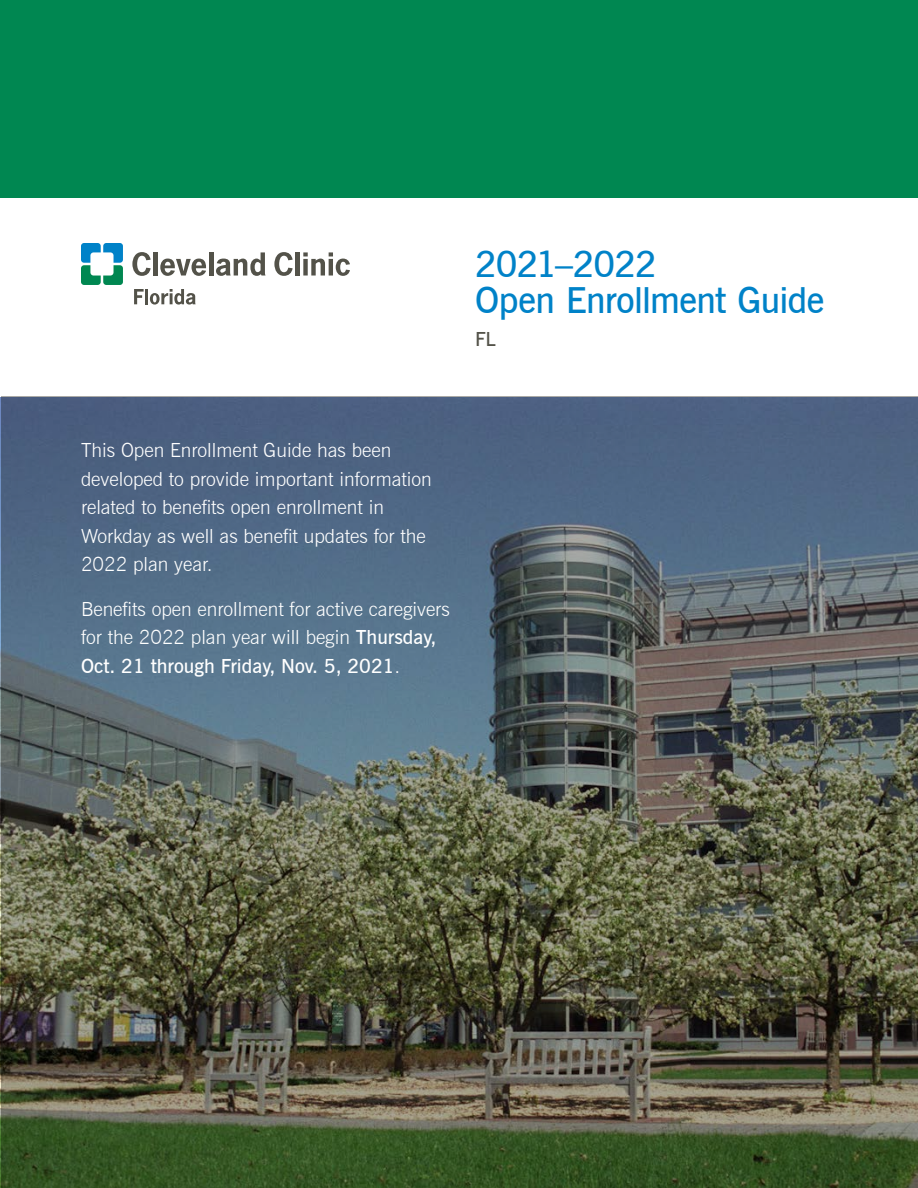
<style>
.page{position:relative;width:918px;height:1188px;background:#fff}
.page>*{position:absolute;margin:0;border:0;box-sizing:border-box;transform-origin:0 0}
.t1{font:600 36px/36px "News Gothic BT";letter-spacing:-.02em;color:#0082c8}
.t2{font:300 19.5px/28.5px "News Gothic BT";color:#fff}
.t3{font:600 19.5px "News Gothic BT";color:#535249}
.s1{font-weight:600}
</style>
<div class="page">
<img style="left:1px;top:396px;width:917px;height:792px">
<div style="left:1px;top:0;width:917px;height:198px;background:#008751"></div>
<svg style="left:81px;top:243px;width:42px;height:42px"></svg>
<svg style="left:132px;top:252px;width:19px;height:24px"></svg>
<div style="left:153px;top:252px;width:5px;height:24px;background:#535249"></div>
<svg style="left:160px;top:259px;width:46px;height:17px"></svg>
<hr style="left:209px;top:252px;width:4px;height:24px;background:#535249">
<svg style="left:274px;top:252px;width:19px;height:24px"></svg>
<div style="left:295px;top:252px;width:5px;height:24px;background:#535249"></div>
<svg style="left:303px;top:252px;width:47px;height:24px"></svg>
<svg style="left:216px;top:252px;width:50px;height:24px"></svg>
<svg style="left:134px;top:289px;width:10px;height:15px"></svg>
<hr style="left:145px;top:289px;width:3px;height:15px;background:#535249">
<svg style="left:150px;top:289px;width:46px;height:16px"></svg>
<h1 class="t1" style="left:475px;top:246px;width:351px">2021–2022<br>Open Enrollment Guide</h1>
<p class="t3" style="left:475px;top:327px;width:22px">FL</p>
<p class="t2" style="left:81px;top:436px;width:352px">This Open Enrollment Guide has been developed to provide important information related to benefits open enrollment in Workday as well as benefit updates for the 2022 plan year.</p>
<p class="t2" style="left:81px;top:595px;width:370px">Benefits open enrollment for active caregivers for the 2022 plan year will begin <span class="s1">Thursday,<br>Oct. 21 through Friday, Nov. 5, 2021</span>.</p>
</div>
